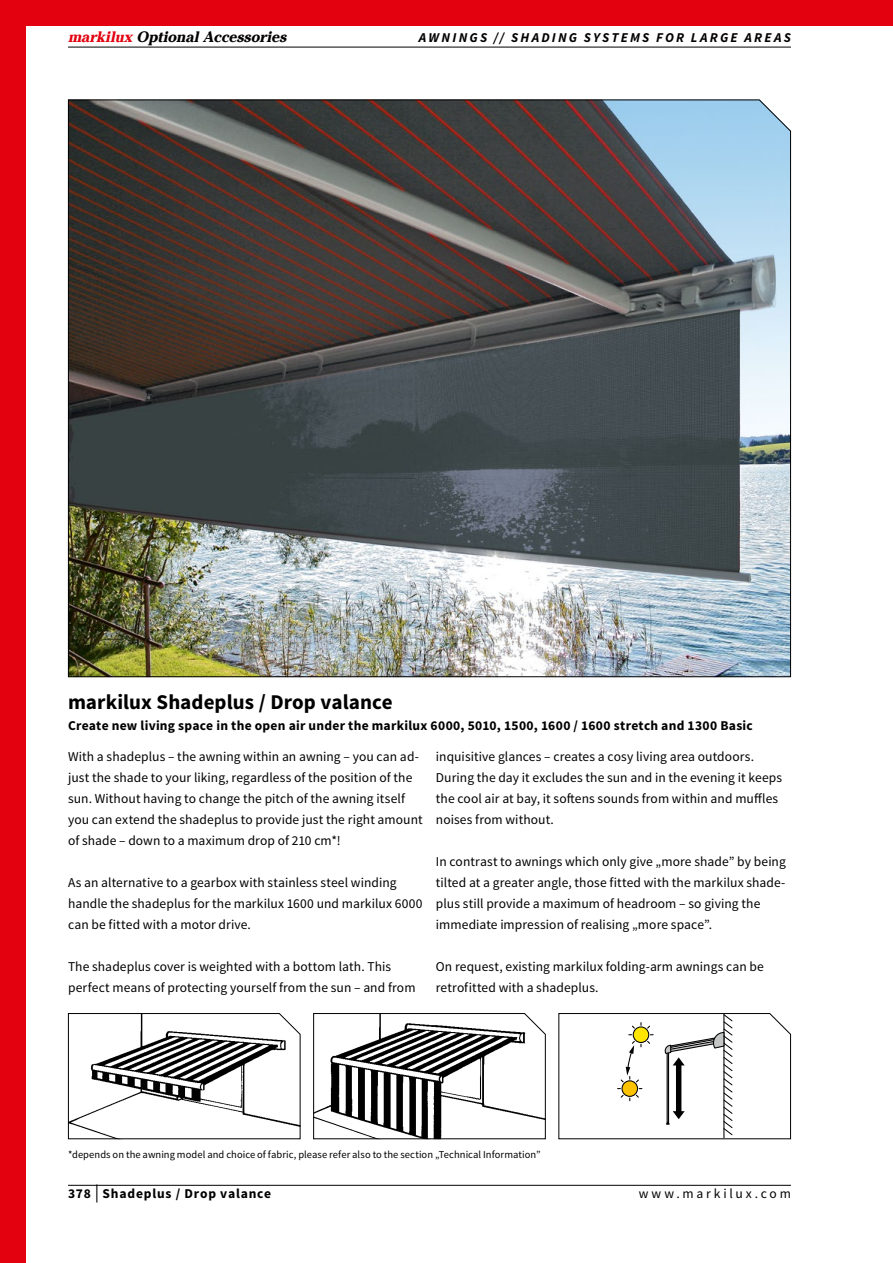
<style>
.page{position:relative;width:893px;height:1263px;background:#fff}
.page>*{position:absolute;margin:0;border:0;box-sizing:border-box;transform-origin:0 0}
.t1{font:700 21px "Source Sans Pro";letter-spacing:.005em;color:#000}
.t2{font:15px "markilux Header";letter-spacing:.005em;color:#000}
.t3{font:13.5px/21px "Source Sans Pro";letter-spacing:.005em;color:#000}
.t4{font:700 13.5px "Source Sans Pro";letter-spacing:.02em;color:#000}
.t5{font:italic 700 13.5px "Source Sans Pro";letter-spacing:.165em;color:#000}
.t6{font:700 13.5px "Source Sans Pro";letter-spacing:.06em;color:#000}
.t7{font:13.5px "Source Sans Pro";letter-spacing:.21em;color:#000}
.t8{font:10.5px "Source Sans Pro";letter-spacing:.005em;color:#000}
.s1{color:#e3000f}
.s2{font-weight:400;font-size:18px}
</style>
<div class="page">
<div style="left:0;top:0;width:893px;height:26px;background:#e3000f"></div>
<hr style="left:68px;top:47px;width:723px;height:1px;background:#000">
<hr style="left:68px;top:1185px;width:723px;height:1px;background:#000">
<div style="left:0;top:0;width:26px;height:1263px;background:#e3000f"></div>
<img style="left:68px;top:99px;width:723px;height:578px">
<svg style="left:68px;top:1013px;width:233px;height:126px"></svg>
<svg style="left:313px;top:1013px;width:233px;height:126px"></svg>
<svg style="left:558px;top:1013px;width:233px;height:126px"></svg>
<p class="t2" style="left:68px;top:24px;width:220px"><span class="s1">markilux</span> Optional Accessories</p>
<p class="t5" style="left:419px;top:29px;width:374px">AWNINGS // SHADING SYSTEMS FOR LARGE AREAS</p>
<h1 class="t1" style="left:68px;top:688px;width:326px">markilux Shadeplus / Drop valance</h1>
<p class="t4" style="left:68px;top:716px;width:686px">Create new living space in the open air under the markilux 6000, 5010, 1500, 1600 / 1600 stretch and 1300 Basic</p>
<p class="t3" style="left:68px;top:746px;width:356px">With a shadeplus – the awning within an awning – you can ad&shy;just the shade to your liking, regardless of the position of the sun. Without having to change the pitch of the awning itself you can extend the shadeplus to provide just the right amount of shade – down to a maximum drop of 210 cm*!</p>
<p class="t3" style="left:68px;top:872px;width:356px">As an alternative to a gearbox with stainless steel winding handle the shadeplus for the markilux 1600 und markilux 6000 can be fitted with a motor drive.</p>
<p class="t3" style="left:68px;top:956px;width:349px">The shadeplus cover is weighted with a bottom lath. This perfect means of protecting yourself from the sun – and from</p>
<p class="t3" style="left:436px;top:746px;width:348px">inquisitive glances – creates a cosy living area outdoors.<br>During the day it excludes the sun and in the evening it keeps the cool air at bay, it softens sounds from within and muffles noises from without.</p>
<p class="t3" style="left:436px;top:851px;width:351px">In contrast to awnings which only give „more shade” by being tilted at a greater angle, those fitted with the markilux shade&shy;plus still provide a maximum of headroom – so giving the immediate impression of realising „more space”.</p>
<p class="t3" style="left:436px;top:956px;width:330px">On request, existing markilux folding-arm awnings can be retrofitted with a shadeplus.</p>
<p class="t8" style="left:68px;top:1147px;width:474px">*depends on the awning model and choice of fabric, please refer also to the section „Technical Information”</p>
<p class="t6" style="left:68px;top:1185px;width:205px">378 <span class="s2">|</span> Shadeplus / Drop valance</p>
<p class="t7" style="left:639px;top:1185px;width:154px">www.markilux.com</p>
</div>
